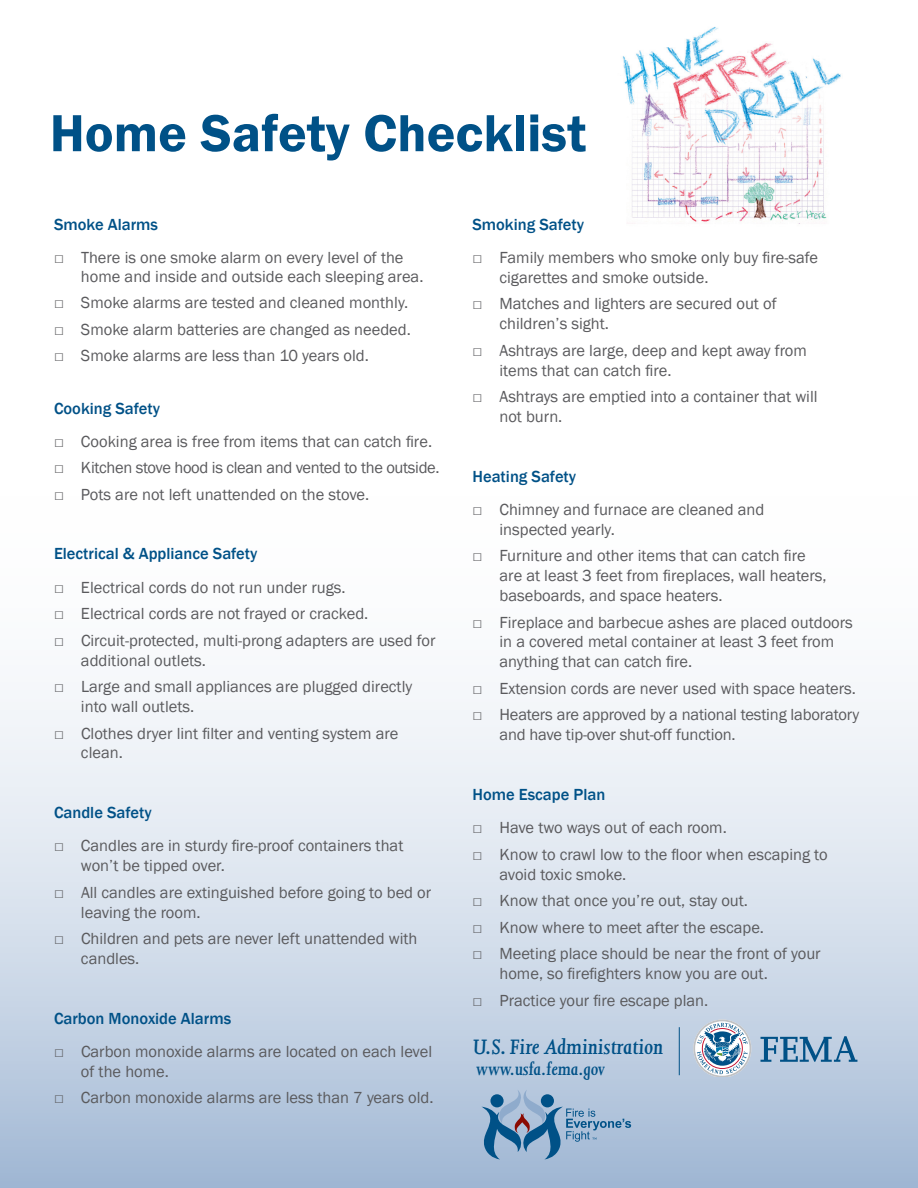
<style>
.page{position:relative;width:918px;height:1188px;background:#fff}
.page>*{position:absolute;margin:0;border:0;box-sizing:border-box;transform-origin:0 0}
.t1{font:600 54px "Franklin Gothic";color:#005187}
.t2{font:italic 600 24px "Joanna MT Std";color:#005187}
.t3{font:italic 600 19.95px "Joanna MT Std";color:#005187}
.bullets{font:16.5px/19.8px "Franklin Gothic";color:#5a5a5d}
.t4{font:500 16.5px "Franklin Gothic";color:#005187}
.bullets-2{font:16.5px "Franklin Gothic";letter-spacing:-.02em;color:#5a5a5d}
.s1{font-weight:500}
</style>
<div class="page">
<div style="left:0;top:470px;width:918px;height:718px;background:linear-gradient(to bottom,#fff,#adc1da)"></div>
<img style="left:622px;top:27px;width:219px;height:197px">
<svg style="left:761px;top:1036px;width:96px;height:26px;background:#7aa1c0"></svg>
<svg style="left:693px;top:1020px;width:58px;height:57px"></svg>
<hr style="left:679px;top:1027px;width:1px;height:48px;background:#005187">
<svg style="left:481px;top:1090px;width:150px;height:69px;background:#89a7c6"></svg>
<p class="t1" style="left:50px;top:100px;width:538px">Home Safety Checklist</p>
<p class="t4" style="left:54px;top:214px;width:106px">Smoke Alarms</p>
<p class="bullets" style="left:81px;top:248px;width:344px;text-indent:-27px"><span class="s1">□</span> There is one smoke alarm on every level of the home and inside and outside each sleeping area.</p>
<p class="bullets" style="left:54px;top:293px;width:356px"><span class="s1">□</span> Smoke alarms are tested and cleaned monthly.</p>
<p class="bullets" style="left:54px;top:320px;width:358px"><span class="s1">□</span> Smoke alarm batteries are changed as needed.</p>
<p class="bullets" style="left:54px;top:346px;width:316px"><span class="s1">□</span> Smoke alarms are less than 10 years old.</p>
<p class="t4" style="left:54px;top:398px;width:107px">Cooking Safety</p>
<p class="bullets" style="left:54px;top:432px;width:380px"><span class="s1">□</span> Cooking area is free from items that can catch fire.</p>
<p class="bullets-2" style="left:54px;top:457px;width:387px"><span class="s1">□</span> Kitchen stove hood is clean and vented to the outside.</p>
<p class="bullets" style="left:54px;top:485px;width:317px"><span class="s1">□</span> Pots are not left unattended on the stove.</p>
<p class="t4" style="left:54px;top:544px;width:205px">Electrical &amp; Appliance Safety</p>
<p class="bullets" style="left:54px;top:578px;width:293px"><span class="s1">□</span> Electrical cords do not run under rugs.</p>
<p class="bullets" style="left:54px;top:604px;width:316px"><span class="s1">□</span> Electrical cords are not frayed or cracked.</p>
<p class="bullets" style="left:81px;top:631px;width:356px;text-indent:-27px"><span class="s1">□</span> Circuit-protected, multi-prong adapters are used for additional outlets.</p>
<p class="bullets" style="left:81px;top:677px;width:333px;text-indent:-27px"><span class="s1">□</span> Large and small appliances are plugged directly into wall outlets.</p>
<p class="bullets" style="left:81px;top:723px;width:319px;text-indent:-27px"><span class="s1">□</span> Clothes dryer lint filter and venting system are clean.</p>
<p class="t4" style="left:54px;top:802px;width:99px">Candle Safety</p>
<p class="bullets" style="left:81px;top:836px;width:324px;text-indent:-27px"><span class="s1">□</span> Candles are in sturdy fire-proof containers that won’t be tipped over.</p>
<p class="bullets" style="left:81px;top:883px;width:352px;text-indent:-27px"><span class="s1">□</span> All candles are extinguished before going to bed or leaving the room.</p>
<p class="bullets" style="left:81px;top:929px;width:338px;text-indent:-27px"><span class="s1">□</span> Children and pets are never left unattended with candles.</p>
<p class="t4" style="left:54px;top:1008px;width:179px">Carbon Monoxide Alarms</p>
<p class="bullets" style="left:81px;top:1042px;width:353px;text-indent:-27px"><span class="s1">□</span> Carbon monoxide alarms are located on each level of the home.</p>
<p class="bullets" style="left:54px;top:1088px;width:381px"><span class="s1">□</span> Carbon monoxide alarms are less than 7 years old.</p>
<p class="t4" style="left:472px;top:214px;width:113px">Smoking Safety</p>
<p class="bullets" style="left:499px;top:248px;width:320px;text-indent:-27px"><span class="s1">□</span> Family members who smoke only buy fire-safe cigarettes and smoke outside.</p>
<p class="bullets" style="left:499px;top:294px;width:279px;text-indent:-27px"><span class="s1">□</span> Matches and lighters are secured out of children’s sight.</p>
<p class="bullets" style="left:499px;top:341px;width:309px;text-indent:-27px"><span class="s1">□</span> Ashtrays are large, deep and kept away from items that can catch fire.</p>
<p class="bullets" style="left:499px;top:387px;width:320px;text-indent:-27px"><span class="s1">□</span> Ashtrays are emptied into a container that will not burn.</p>
<p class="t4" style="left:472px;top:466px;width:105px">Heating Safety</p>
<p class="bullets" style="left:499px;top:500px;width:266px;text-indent:-27px"><span class="s1">□</span> Chimney and furnace are cleaned and inspected yearly.</p>
<p class="bullets" style="left:499px;top:546px;width:329px;text-indent:-27px"><span class="s1">□</span> Furniture and other items that can catch fire are at least 3 feet from fireplaces, wall heaters, baseboards, and space heaters.</p>
<p class="bullets" style="left:499px;top:612px;width:355px;text-indent:-27px"><span class="s1">□</span> Fireplace and barbecue ashes are placed outdoors in a covered metal container at least 3 feet from anything that can catch fire.</p>
<p class="bullets" style="left:472px;top:679px;width:385px"><span class="s1">□</span> Extension cords are never used with space heaters.</p>
<p class="bullets" style="left:499px;top:705px;width:361px;text-indent:-27px"><span class="s1">□</span> Heaters are approved by a national testing laboratory and have tip-over shut-off function.</p>
<p class="t4" style="left:472px;top:784px;width:134px">Home Escape Plan</p>
<p class="bullets" style="left:472px;top:818px;width:256px"><span class="s1">□</span> Have two ways out of each room.</p>
<p class="bullets" style="left:499px;top:845px;width:330px;text-indent:-27px"><span class="s1">□</span> Know to crawl low to the floor when escaping to avoid toxic smoke.</p>
<p class="bullets" style="left:472px;top:891px;width:277px"><span class="s1">□</span> Know that once you’re out, stay out.</p>
<p class="bullets" style="left:472px;top:918px;width:293px"><span class="s1">□</span> Know where to meet after the escape.</p>
<p class="bullets" style="left:499px;top:944px;width:323px;text-indent:-27px"><span class="s1">□</span> Meeting place should be near the front of your home, so firefighters know you are out.</p>
<p class="bullets" style="left:472px;top:990px;width:237px"><span class="s1">□</span> Practice your fire escape plan.</p>
<p class="t2" style="left:472px;top:1034px;width:192px">U.S. Fire Administration</p>
<p class="t3" style="left:476px;top:1058px;width:130px">www.usfa.fema.gov</p>
</div>
